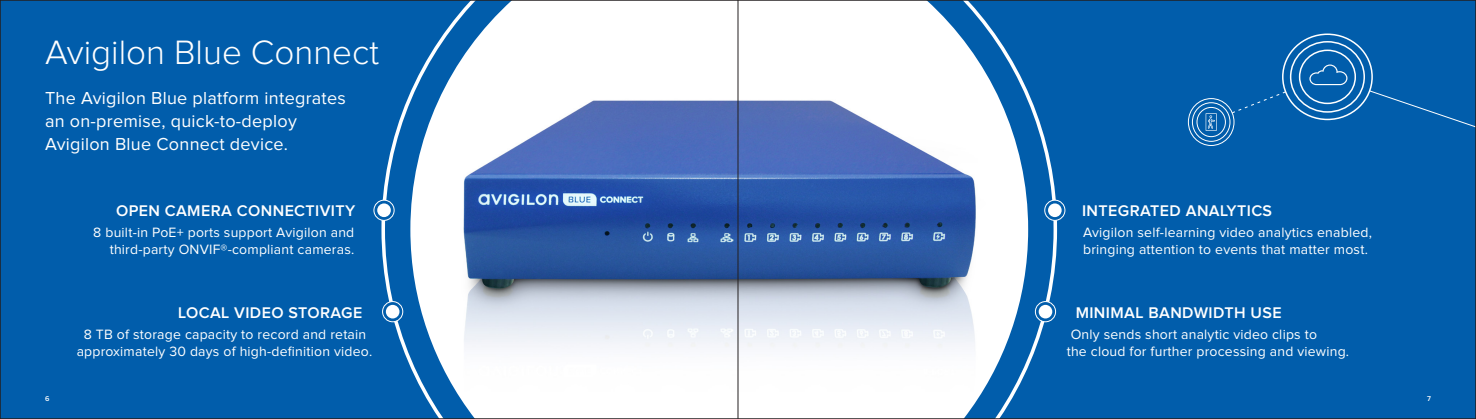
<style>
.page{position:relative;width:1476px;height:419px;background:#fff}
.page>*{position:absolute;margin:0;border:0;box-sizing:border-box;transform-origin:0 0}
.Title_1_White_-_25pt{font:300 35px "Proxima Nova";color:#fff}
.Main_Body_Text_White{font:18px/23px "Proxima Nova";letter-spacing:.015em;color:#fff}
.Title_3_Semi_-_16pt{font:600 16px "Proxima Nova";letter-spacing:.025em;color:#fff}
.Main_Body_Text_White-2{font:14px/17px "Proxima Nova";letter-spacing:.015em;color:#fff}
.t1{font:600 7.2px "Proxima Nova";color:#fff}
</style>
<div class="page">
<div style="left:738px;top:0;width:738px;height:418px;background:#015dab"></div>
<div style="left:0;top:0;width:738px;height:418px;background:#015dab"></div>
<svg style="left:381px;top:92px;width:676px;height:275px"></svg>
<svg style="left:374px;top:200px;width:20px;height:20px"></svg>
<div style="left:373px;top:199px;width:22px;height:22px;border:1px solid #fff;border-radius:50%"></div>
<div style="left:377px;top:203px;width:14px;height:14px;background:#fff;border-radius:50%"></div>
<svg style="left:383px;top:301px;width:20px;height:20px"></svg>
<div style="left:382px;top:301px;width:21px;height:21px;border:1px solid #fff;border-radius:50%"></div>
<div style="left:386px;top:305px;width:13px;height:13px;background:#fff;border-radius:50%"></div>
<svg style="left:1045px;top:200px;width:20px;height:20px"></svg>
<div style="left:1044px;top:199px;width:21px;height:22px;border:1px solid #fff;border-radius:50%"></div>
<div style="left:1048px;top:203px;width:14px;height:14px;background:#fff;border-radius:50%"></div>
<svg style="left:1035px;top:301px;width:21px;height:20px"></svg>
<div style="left:1035px;top:301px;width:21px;height:21px;border:1px solid #fff;border-radius:50%"></div>
<div style="left:1039px;top:305px;width:13px;height:13px;background:#fff;border-radius:50%"></div>
<svg style="left:1187px;top:33px;width:287px;height:113px"></svg>
<img style="left:410px;top:2px;width:618px;height:414px">
<hr style="left:738px;top:0;width:1px;height:418px;background:#231f20">
<p class="Title_1_White_-_25pt" style="left:45px;top:32px;width:336px">Avigilon Blue Connect</p>
<p class="Main_Body_Text_White" style="left:45px;top:87px;width:302px">The Avigilon Blue platform integrates an on-premise, quick-to-deploy<br>Avigilon Blue Connect device.</p>
<p class="Title_3_Semi_-_16pt" style="left:116px;top:201px;width:241px">OPEN CAMERA CONNECTIVITY</p>
<p class="Main_Body_Text_White-2" style="left:93px;top:224px;width:263px;text-align:right">8 built-in PoE+ ports support Avigilon and third-party ONVIF®-compliant cameras.</p>
<p class="Title_3_Semi_-_16pt" style="left:178px;top:303px;width:186px">LOCAL VIDEO STORAGE</p>
<p class="Main_Body_Text_White-2" style="left:77px;top:326px;width:297px;text-align:center">8 TB of storage capacity to record and retain approximately 30 days of high-definition video.</p>
<p class="Title_3_Semi_-_16pt" style="left:1082px;top:201px;width:192px">INTEGRATED ANALYTICS</p>
<p class="Main_Body_Text_White-2" style="left:1083px;top:224px;width:290px">Avigilon self-learning video analytics enabled, bringing attention to events that matter most.</p>
<p class="Title_3_Semi_-_16pt" style="left:1076px;top:303px;width:207px">MINIMAL BANDWIDTH USE</p>
<p class="Main_Body_Text_White-2" style="left:1067px;top:326px;width:284px">Only sends short analytic video clips to<br>the cloud for further processing and viewing.</p>
<p class="t1" style="left:45px;top:394px;width:6px">6</p>
<p class="t1" style="left:1427px;top:394px;width:5px">7</p>
</div>
